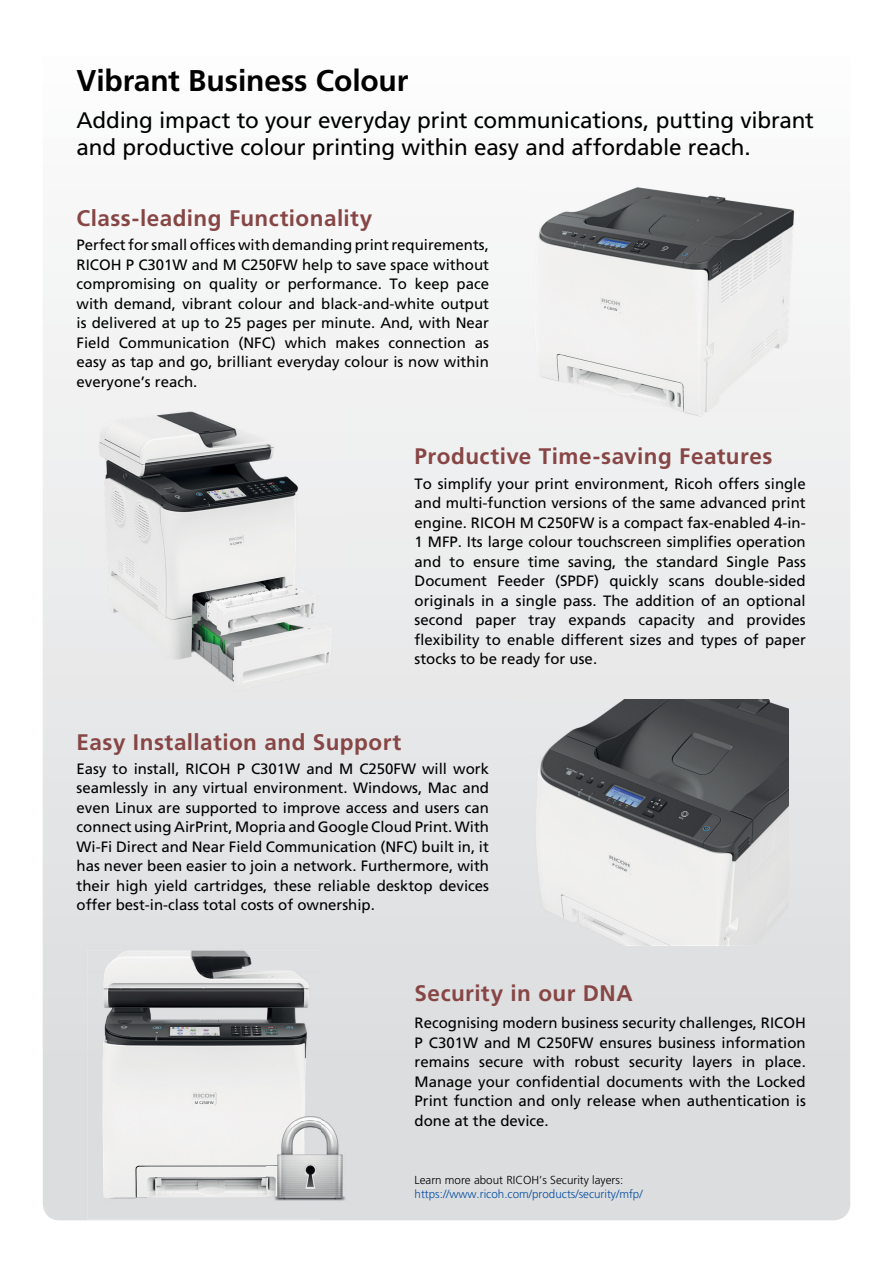
<style>
.page{position:relative;width:893px;height:1263px;background:#fff}
.page>*{position:absolute;margin:0;border:0;box-sizing:border-box;transform-origin:0 0}
.t1{font:700 30px "Frutiger";letter-spacing:-.005em;color:#000}
.t2{font:22.5px/27px "Frutiger";letter-spacing:-.01em;color:#000}
.t3{font:700 22.5px "Frutiger";letter-spacing:.02em;color:#874645}
.t4{font:15px/19.5px "Frutiger";color:#000;text-align:justify}
.t5{font:300 11.7px "Frutiger";color:#034ea2}
.t6{font:300 11.7px "Frutiger";color:#000}
</style>
<div class="page">
<img style="left:43px;top:271px;width:807px;height:949px">
<img style="left:88px;top:403px;width:255px;height:295px">
<img style="left:523px;top:700px;width:266px;height:245px">
<img style="left:529px;top:187px;width:271px;height:241px">
<img style="left:87px;top:950px;width:233px;height:269px">
<img style="left:266px;top:1116px;width:87px;height:86px">
<h1 class="t1" style="left:77px;top:63px;width:333px">Vibrant Business Colour</h1>
<h2 class="t2" style="left:77px;top:106px;width:739px">Adding impact to your everyday print communications, putting vibrant and productive colour printing within easy and affordable reach.</h2>
<h2 class="t3" style="left:77px;top:205px;width:297px">Class-leading Functionality</h2>
<p class="t4" style="left:77px;top:235px;width:414px">Perfect for small offices with demanding print requirements, RICOH P C301W and M C250FW help to save space without compromising on quality or performance. To keep pace with demand, vibrant colour and black-and-white output is delivered at up to 25 pages per minute. And, with Near Field Communication (NFC) which makes connection as easy as tap and go, brilliant everyday colour is now within everyone’s reach.</p>
<h2 class="t3" style="left:415px;top:443px;width:359px">Productive Time-saving Features</h2>
<p class="t4" style="left:415px;top:474px;width:393px">To simplify your print environment, Ricoh offers single and multi-function versions of the same advanced print engine. RICOH M C250FW is a compact fax-enabled 4-in-1 MFP. Its large colour touchscreen simplifies operation and to ensure time saving, the standard Single Pass Document Feeder (SPDF) quickly scans double-sided originals in a single pass. The addition of an optional second paper tray expands capacity and provides flexibility to enable different sizes and types of paper stocks to be ready for use.</p>
<h2 class="t3" style="left:77px;top:728px;width:326px">Easy Installation and Support</h2>
<p class="t4" style="left:77px;top:759px;width:414px">Easy to install, RICOH P C301W and M C250FW will work seamlessly in any virtual environment. Windows, Mac and even Linux are supported to improve access and users can connect using AirPrint, Mopria and Google Cloud Print. With Wi-Fi Direct and Near Field Communication (NFC) built in, it has never been easier to join a network. Furthermore, with their high yield cartridges, these reliable desktop devices offer best-in-class total costs of ownership.</p>
<h2 class="t3" style="left:415px;top:980px;width:220px">Security in our DNA</h2>
<p class="t4" style="left:415px;top:1013px;width:393px">Recognising modern business security challenges, RICOH P C301W and M C250FW ensures business information remains secure with robust security layers in place.<br>Manage your confidential documents with the Locked Print function and only release when authentication is done at the device.</p>
<p class="t6" style="left:415px;top:1173px;width:210px">Learn more about RICOH’s Security layers:</p>
<p class="t5" style="left:415px;top:1187px;width:230px">https://www.ricoh.com/products/security/mfp/</p>
</div>
